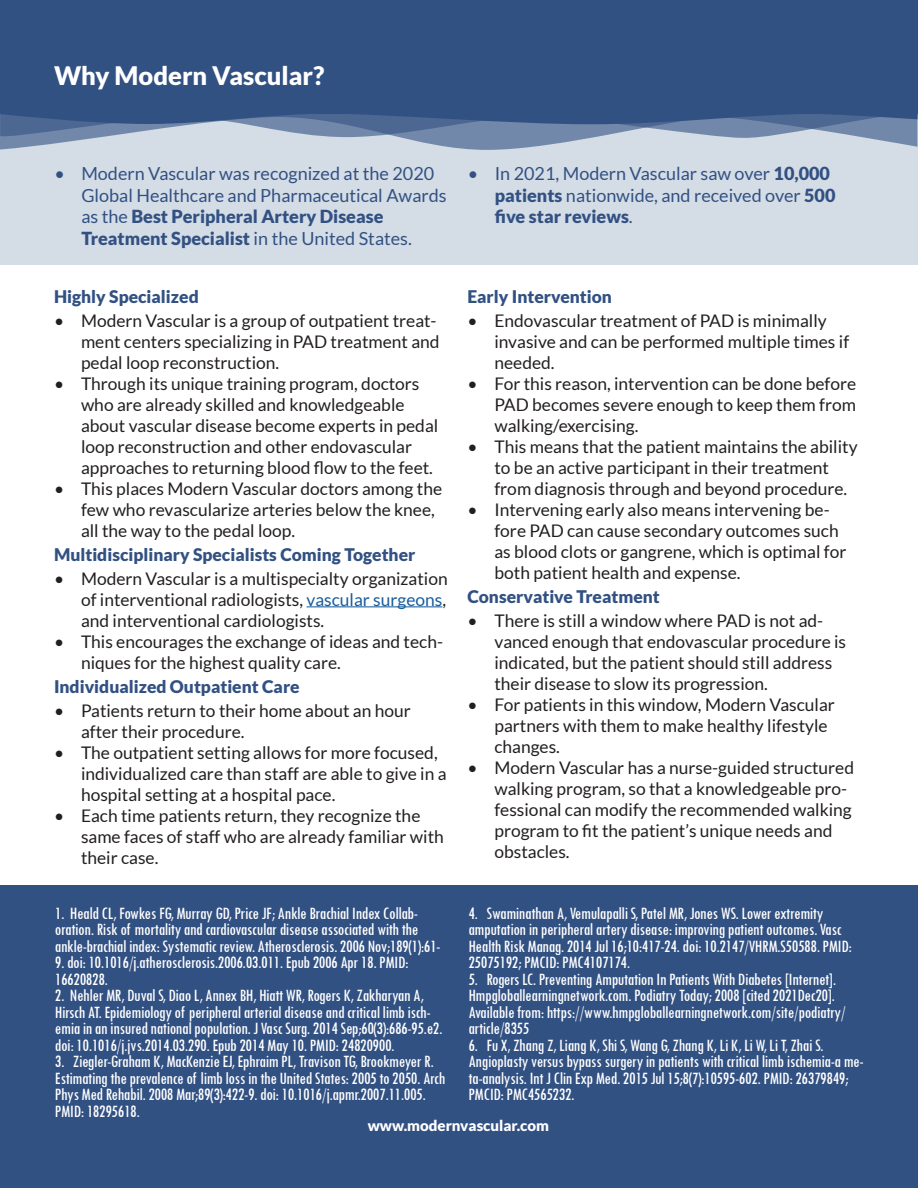
<style>
.page{position:relative;width:918px;height:1188px;background:#fff}
.page>*{position:absolute;margin:0;border:0;box-sizing:border-box;transform-origin:0 0}
.t1{font:900 25.5px "Lato";color:#fff}
.t2{font:condensed 18px/16.5px "Tw Cen";letter-spacing:-.02em;color:#fff}
.t3{font:18px/21.6px "Lato";color:#325183}
.t4{font:17.4px/21px "Lato";color:#231f20}
.t5{font:900 17.4px "Lato";color:#325183}
.t6{font:900 15px "Lato";color:#fff}
.s1{font-weight:900}
.s2{color:#175d9e}
</style>
<div class="page">
<div style="left:0;top:110px;width:918px;height:155px;background:#d4dce5"></div>
<svg style="left:0;top:124px;width:917px;height:26px"></svg>
<hr style="left:307px;top:606px;width:135px;height:1px;background:#175d9e">
<div style="left:0;top:886px;width:918px;height:302px;background:#325183"></div>
<div style="left:0;top:0;width:918px;height:114px;background:#325183"></div>
<svg style="left:0;top:114px;width:918px;height:10px;background:#46628f"></svg>
<p class="t1" style="left:54px;top:60px;width:272px">Why Modern Vascular?</p>
<p class="t3" style="left:81px;top:163px;width:367px;text-indent:-27px">• Modern Vascular was recognized at the 2020<br>Global Healthcare and Pharmaceutical Awards as the <span class="s1">Best Peripheral Artery Disease Treatment Specialist</span> in the United States.</p>
<p class="t3" style="left:495px;top:163px;width:342px;text-indent:-27px">• In 2021, Modern Vascular saw over <span class="s1">10,000 patients</span> nationwide, and received over <span class="s1">500 five star reviews</span>.</p>
<p class="t5" style="left:54px;top:286px;width:146px">Highly Specialized</p>
<p class="t4" style="left:81px;top:310px;width:360px;text-indent:-27px">• Modern Vascular is a group of outpatient treat&shy;ment centers specializing in PAD treatment and pedal loop reconstruction.</p>
<p class="t4" style="left:81px;top:373px;width:359px;text-indent:-27px">• Through its unique training program, doctors who are already skilled and knowledgeable about vascular disease become experts in pedal loop reconstruction and other endovascular approaches to returning blood flow to the feet.</p>
<p class="t4" style="left:81px;top:478px;width:363px;text-indent:-27px">• This places Modern Vascular doctors among the few who revascularize arteries below the knee, all the way to the pedal loop.</p>
<p class="t5" style="left:54px;top:544px;width:363px">Multidisciplinary Specialists Coming Together</p>
<p class="t4" style="left:81px;top:568px;width:368px;text-align:justify;text-indent:-27px">• Modern Vascular is a multispecialty organization of interventional radiologists, <span class="s2">vascular surgeons</span>, and interventional cardiologists.</p>
<p class="t4" style="left:81px;top:631px;width:364px;text-indent:-27px">• This encourages the exchange of ideas and tech&shy;niques for the highest quality care.</p>
<p class="t5" style="left:54px;top:676px;width:247px">Individualized Outpatient Care</p>
<p class="t4" style="left:81px;top:700px;width:331px;text-indent:-27px">• Patients return to their home about an hour after their procedure.</p>
<p class="t4" style="left:81px;top:742px;width:367px;text-indent:-27px">• The outpatient setting allows for more focused, individualized care than staff are able to give in a hospital setting at a hospital pace.</p>
<p class="t4" style="left:81px;top:805px;width:364px;text-indent:-27px">• Each time patients return, they recognize the same faces of staff who are already familiar with their case.</p>
<p class="t5" style="left:467px;top:286px;width:146px">Early Intervention</p>
<p class="t4" style="left:494px;top:310px;width:356px;text-indent:-27px">• Endovascular treatment of PAD is minimally invasive and can be performed multiple times if needed.</p>
<p class="t4" style="left:494px;top:373px;width:363px;text-align:justify;text-indent:-27px">• For this reason, intervention can be done before PAD becomes severe enough to keep them from walking/exercising.</p>
<p class="t4" style="left:494px;top:436px;width:365px;text-indent:-27px">• This means that the patient maintains the ability to be an active participant in their treatment from diagnosis through and beyond procedure.</p>
<p class="t4" style="left:494px;top:499px;width:353px;text-indent:-27px">• Intervening early also means intervening be&shy;fore PAD can cause secondary outcomes such as blood clots or gangrene, which is optimal for both patient health and expense.</p>
<p class="t5" style="left:467px;top:586px;width:194px">Conservative Treatment</p>
<p class="t4" style="left:494px;top:610px;width:353px;text-indent:-27px">• There is still a window where PAD is not ad&shy;vanced enough that endovascular procedure is indicated, but the patient should still address their disease to slow its progression.</p>
<p class="t4" style="left:494px;top:694px;width:342px;text-indent:-27px">• For patients in this window, Modern Vascular partners with them to make healthy lifestyle changes.</p>
<p class="t4" style="left:494px;top:757px;width:361px;text-indent:-27px">• Modern Vascular has a nurse-guided structured walking program, so that a knowledgeable pro&shy;fessional can modify the recommended walking program to fit the patient’s unique needs and obstacles.</p>
<p class="t2" style="left:55px;top:904px;width:387px">1. Heald CL, Fowkes FG, Murray GD, Price JF; Ankle Brachial Index Collab&shy;oration. Risk of mortality and cardiovascular disease associated with the ankle-brachial index: Systematic review. Atherosclerosis. 2006 Nov;189(1):61-</p>
<p class="t2" style="left:55px;top:954px;width:355px">9. doi: 10.1016/j.atherosclerosis.2006.03.011. Epub 2006 Apr 18. PMID:<br>16620828.</p>
<p class="t2" style="left:55px;top:987px;width:389px">2. Nehler MR, Duval S, Diao L, Annex BH, Hiatt WR, Rogers K, Zakharyan A, Hirsch AT. Epidemiology of peripheral arterial disease and critical limb isch&shy;emia in an insured national population. J Vasc Surg. 2014 Sep;60(3):686-95.e2. doi: 10.1016/j.jvs.2014.03.290. Epub 2014 May 10. PMID: 24820900.</p>
<p class="t2" style="left:55px;top:1053px;width:392px">3. Ziegler-Graham K, MacKenzie EJ, Ephraim PL, Travison TG, Brookmeyer R.<br>Estimating the prevalence of limb loss in the United States: 2005 to 2050. Arch Phys Med Rehabil. 2008 Mar;89(3):422-9. doi: 10.1016/j.apmr.2007.11.005.<br>PMID: 18295618.</p>
<p class="t2" style="left:468px;top:904px;width:385px">4. Swaminathan A, Vemulapalli S, Patel MR, Jones WS. Lower extremity amputation in peripheral artery disease: improving patient outcomes. Vasc Health Risk Manag. 2014 Jul 16;10:417-24. doi: 10.2147/VHRM.S50588. PMID:<br>25075192; PMCID: PMC4107174.</p>
<p class="t2" style="left:468px;top:970px;width:379px">5. Rogers LC. Preventing Amputation In Patients With Diabetes [Internet].<br>Hmpgloballearningnetwork.com. Podiatry Today; 2008 [cited 2021Dec20].<br>Available from: https://www.hmpgloballearningnetwork.com/site/podiatry/ article/8355</p>
<p class="t2" style="left:468px;top:1036px;width:397px">6. Fu X, Zhang Z, Liang K, Shi S, Wang G, Zhang K, Li K, Li W, Li T, Zhai S.<br>Angioplasty versus bypass surgery in patients with critical limb ischemia-a me&shy;ta-analysis. Int J Clin Exp Med. 2015 Jul 15;8(7):10595-602. PMID: 26379849; PMCID: PMC4565232.</p>
<p class="t6" style="left:368px;top:1117px;width:183px">www.modernvascular.com</p>
</div>
